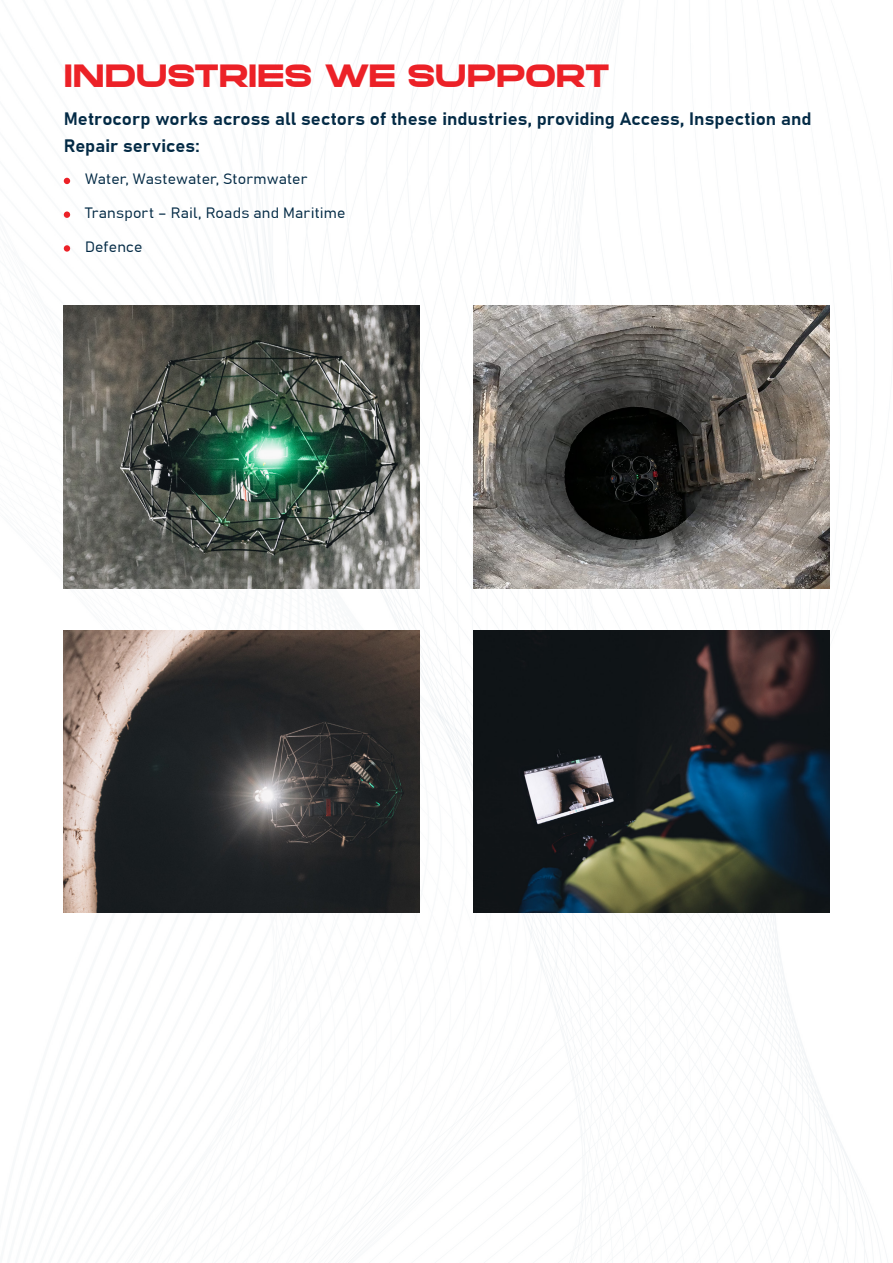
<style>
.page{position:relative;width:893px;height:1263px;background:#fff}
.page>*{position:absolute;margin:0;border:0;box-sizing:border-box;transform-origin:0 0}
.Main_Heading_RED{font:700 31.5px "Mortend";letter-spacing:-.02em;color:#ec2127}
.Bullets__1_BLUE{font:700 18px/27px "Grandview";letter-spacing:.005em;color:#032a45}
.Bullets__1_BLUE-2{font:15px "Grandview";letter-spacing:.01em;color:#032a45}
</style>
<div class="page">
<img style="left:63px;top:0;width:818px;height:1263px">
<img style="left:64px;top:305px;width:356px;height:283px">
<img style="left:64px;top:630px;width:356px;height:283px">
<img style="left:473px;top:306px;width:356px;height:282px">
<img style="left:473px;top:630px;width:356px;height:283px">
<svg style="left:64px;top:178px;width:6px;height:6px"></svg>
<div style="left:64px;top:211px;width:6px;height:7px;background:#ec2127;border-radius:50%"></div>
<div style="left:64px;top:245px;width:6px;height:7px;background:#ec2127;border-radius:50%"></div>
<p class="Main_Heading_RED" style="left:64px;top:60px;width:548px">INDUSTRIES WE SUPPORT</p>
<p class="Bullets__1_BLUE" style="left:64px;top:105px;width:749px">Metrocorp works across all sectors of these industries, providing Access, Inspection and<br>Repair services:</p>
<p class="Bullets__1_BLUE-2" style="left:85px;top:169px;width:224px">Water, Wastewater, Stormwater</p>
<p class="Bullets__1_BLUE-2" style="left:85px;top:203px;width:262px">Transport – Rail, Roads and Maritime</p>
<p class="Bullets__1_BLUE-2" style="left:85px;top:237px;width:59px">Defence</p>
</div>
